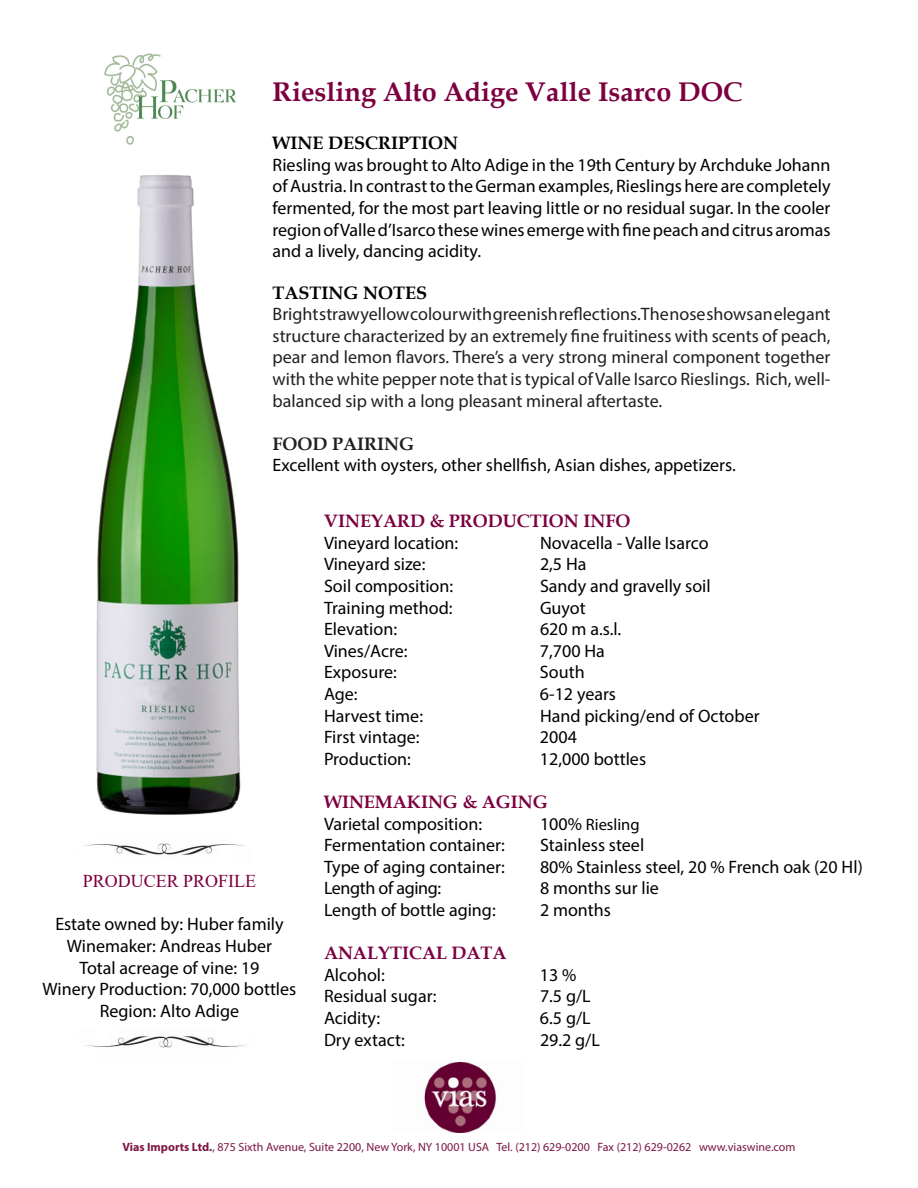
<style>
.page{position:relative;width:918px;height:1188px;background:#fff}
.page>*{position:absolute;margin:0;border:0;box-sizing:border-box;transform-origin:0 0}
.t1{font:700 27px "Book Antiqua";color:#7c0040}
.t2{font:18px/21.6px "Myriad Pro";color:#000;text-align:justify}
.t3{font:18px/21.6px "Myriad Pro";color:#231f20;text-align:justify}
.t4{font:700 18px "Book Antiqua";color:#7c0040}
.t5{font:700 18px "Book Antiqua";color:#000}
.t6{font:18px "Times New Roman";color:#7c0040}
.t7{font:18px "Myriad Pro";letter-spacing:-.02em;color:#000}
.t8{font:700 18px "Book Antiqua";color:#231f20}
.t9{font:16.5px "Myriad Pro";color:#000}
.t10{font:12px "Myriad Pro";color:#7b1642}
.s1{font-size:18px}
.s2{font-weight:700}
</style>
<div class="page">
<img style="left:104px;top:53px;width:132px;height:92px">
<img style="left:84px;top:843px;width:160px;height:12px">
<img style="left:86px;top:1036px;width:160px;height:12px">
<img style="left:424px;top:1062px;width:73px;height:71px">
<img style="left:96px;top:175px;width:145px;height:640px">
<p class="t1" style="left:273px;top:73px;width:472px">Riesling Alto Adige Valle Isarco DOC</p>
<p class="t5" style="left:273px;top:131px;width:187px">WINE DESCRIPTION</p>
<p class="t2" style="left:273px;top:154px;width:559px">Riesling was brought to Alto Adige in the 19th Century by Archduke Johann of Austria. In contrast to the German examples, Rieslings here are completely fermented, for the most part leaving little or no residual sugar. In the cooler region of Valle d’Isarco these wines emerge with fine peach and citrus aromas and a lively, dancing acidity.</p>
<p class="t5" style="left:273px;top:280px;width:156px">TASTING NOTES</p>
<p class="t3" style="left:273px;top:303px;width:560px">Bright straw yellow colour with greenish reflections. The nose shows an elegant structure characterized by an extremely fine fruitiness with scents of peach, pear and lemon flavors. There’s a very strong mineral component together with the white pepper note that is typical of Valle Isarco Rieslings. Rich, well&shy;balanced sip with a long pleasant mineral aftertaste.</p>
<p class="t8" style="left:273px;top:431px;width:143px">FOOD PAIRING</p>
<p class="t2" style="left:273px;top:454px;width:465px">Excellent with oysters, other shellfish, Asian dishes, appetizers.</p>
<p class="t4" style="left:324px;top:509px;width:308px">VINEYARD &amp; PRODUCTION INFO</p>
<p class="t2" style="left:324px;top:532px;width:136px">Vineyard location:</p>
<p class="t2" style="left:540px;top:532px;width:170px">Novacella - Valle Isarco</p>
<p class="t2" style="left:324px;top:553px;width:103px">Vineyard size:</p>
<p class="t2" style="left:540px;top:553px;width:48px">2,5 Ha</p>
<p class="t2" style="left:324px;top:575px;width:131px">Soil composition:</p>
<p class="t2" style="left:540px;top:575px;width:172px">Sandy and gravelly soil</p>
<p class="t2" style="left:324px;top:596px;width:130px">Training method:</p>
<p class="t2" style="left:540px;top:596px;width:47px">Guyot</p>
<p class="t2" style="left:324px;top:618px;width:75px">Elevation:</p>
<p class="t2" style="left:540px;top:618px;width:83px">620 m a.s.l.</p>
<p class="t2" style="left:324px;top:640px;width:85px">Vines/Acre:</p>
<p class="t2" style="left:540px;top:640px;width:66px">7,700 Ha</p>
<p class="t2" style="left:324px;top:661px;width:74px">Exposure:</p>
<p class="t2" style="left:540px;top:661px;width:46px">South</p>
<p class="t2" style="left:324px;top:683px;width:35px">Age:</p>
<p class="t2" style="left:540px;top:683px;width:78px">6-12 years</p>
<p class="t2" style="left:324px;top:704px;width:101px">Harvest time:</p>
<p class="t2" style="left:540px;top:704px;width:221px">Hand picking/end of October</p>
<p class="t2" style="left:324px;top:726px;width:97px">First vintage:</p>
<p class="t2" style="left:540px;top:726px;width:38px">2004</p>
<p class="t2" style="left:324px;top:748px;width:89px">Production:</p>
<p class="t2" style="left:540px;top:748px;width:108px">12,000 bottles</p>
<p class="t4" style="left:324px;top:790px;width:225px">WINEMAKING &amp; AGING</p>
<p class="t2" style="left:324px;top:812px;width:160px">Varietal composition:</p>
<p class="t9" style="left:540px;top:814px;width:101px"><span class="s1">100%</span> Riesling</p>
<p class="t2" style="left:324px;top:834px;width:182px">Fermentation container:</p>
<p class="t2" style="left:540px;top:834px;width:106px">Stainless steel</p>
<p class="t2" style="left:324px;top:856px;width:182px">Type of aging container:</p>
<p class="t2" style="left:540px;top:856px;width:324px">80% Stainless steel, 20 % French oak (20 Hl)</p>
<p class="t7" style="left:324px;top:877px;width:119px">Length of aging:</p>
<p class="t2" style="left:540px;top:877px;width:120px">8 months sur lie</p>
<p class="t2" style="left:324px;top:899px;width:173px">Length of bottle aging:</p>
<p class="t2" style="left:540px;top:899px;width:72px">2 months</p>
<p class="t4" style="left:324px;top:941px;width:184px">ANALYTICAL DATA</p>
<p class="t2" style="left:324px;top:964px;width:62px">Alcohol:</p>
<p class="t2" style="left:540px;top:964px;width:38px">13 %</p>
<p class="t2" style="left:324px;top:985px;width:114px">Residual sugar:</p>
<p class="t2" style="left:540px;top:985px;width:52px">7.5 g/L</p>
<p class="t2" style="left:324px;top:1007px;width:58px">Acidity:</p>
<p class="t2" style="left:540px;top:1007px;width:52px">6.5 g/L</p>
<p class="t2" style="left:324px;top:1028px;width:82px">Dry extact:</p>
<p class="t2" style="left:540px;top:1028px;width:61px">29.2 g/L</p>
<p class="t6" style="left:83px;top:869px;width:175px">PRODUCER PROFILE</p>
<p class="t2" style="left:55px;top:913px;width:230px">Estate owned by: Huber family</p>
<p class="t2" style="left:67px;top:935px;width:207px">Winemaker: Andreas Huber</p>
<p class="t2" style="left:79px;top:957px;width:182px">Total acreage of vine: 19</p>
<p class="t2" style="left:43px;top:978px;width:255px">Winery Production: 70,000 bottles</p>
<p class="t2" style="left:100px;top:1000px;width:141px">Region: Alto Adige</p>
<p class="t10" style="left:123px;top:1139px;width:674px"><span class="s2">Vias Imports Ltd.</span>, 875 Sixth Avenue, Suite 2200, New York, NY 10001 USA Tel. (212) 629-0200 Fax (212) 629-0262 www.viaswine.com</p>
</div>
